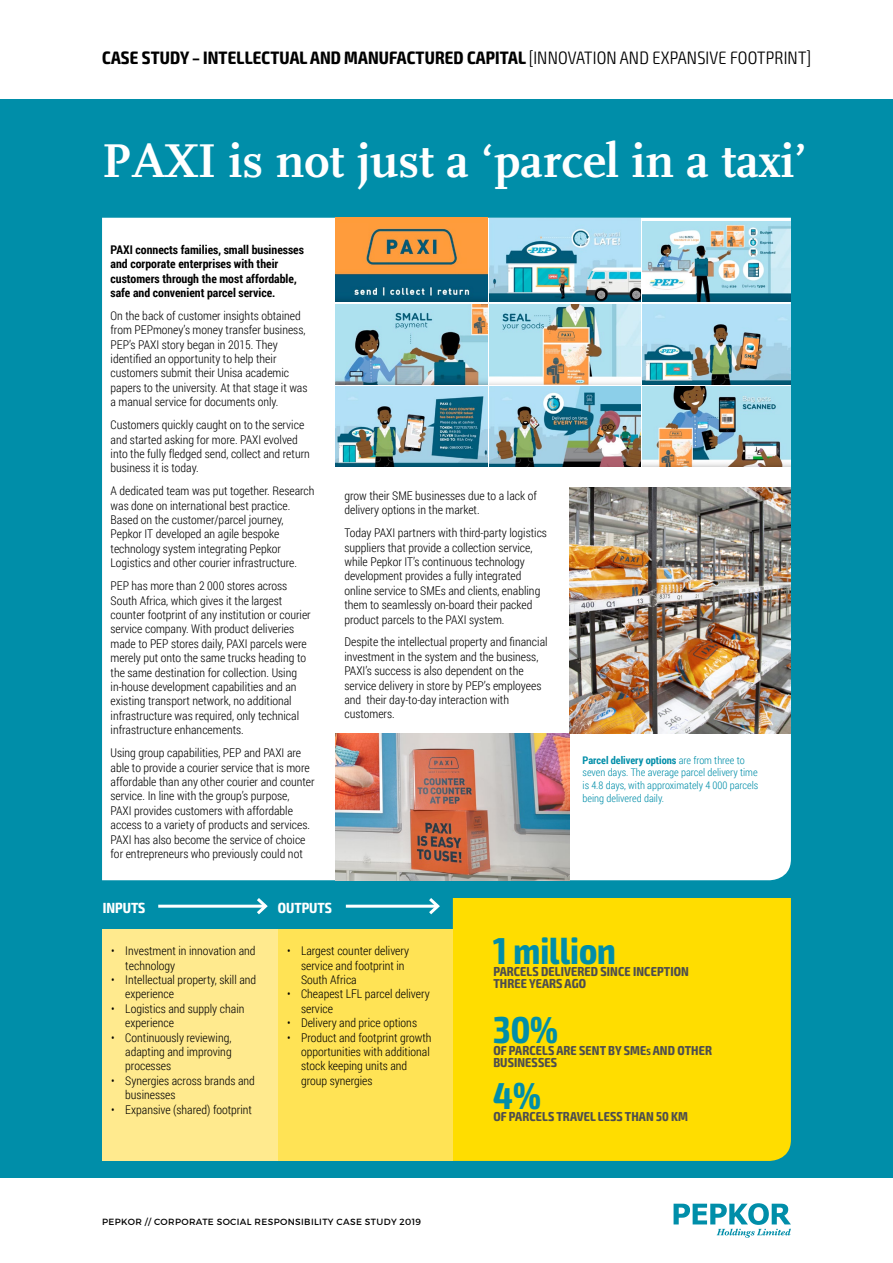
<style>
.page{position:relative;width:893px;height:1263px;background:#fff}
.page>*{position:absolute;margin:0;border:0;box-sizing:border-box;transform-origin:0 0}
.t1{font:700 49.5px "AD Scala";color:#fff}
.t2{font:700 condensed 37.5px "Exo 2";color:#008ea9}
.t3{font:700 condensed 18px "Exo 2";letter-spacing:.01em;color:#000}
.t4{font:700 condensed 14.7px "Exo 2";color:#fff}
.t5{font:700 condensed 12.9px/12.1px "Exo 2";letter-spacing:.01em;color:#4d4d4f}
.t6{font:300 12px/14.4px "Roboto Condensed";color:#000}
.t7{font:700 12px/14.4px "Roboto Condensed";color:#000}
.t8{font:300 10.5px/12.6px "Roboto Condensed";color:#008ea9}
.t9{font:9px "Montserrat";letter-spacing:.04em;color:#000}
.s1{font-weight:300}
.s2{font-weight:700}
.s3{font-size:9px}
</style>
<div class="page">
<div style="left:0;top:100px;width:893px;height:1078px;background:#008ea9"></div>
<svg style="left:674px;top:1203px;width:117px;height:35px"></svg>
<div style="left:453px;top:898px;width:338px;height:263px;background:#fd0"></div>
<div style="left:102px;top:930px;width:191px;height:231px;background:#ffea8e"></div>
<div style="left:279px;top:930px;width:174px;height:231px;background:#ffe355"></div>
<hr style="left:158px;top:905px;width:108px;height:3px;background:#fff">
<svg style="left:254px;top:898px;width:14px;height:17px"></svg>
<hr style="left:346px;top:905px;width:92px;height:3px;background:#fff">
<svg style="left:426px;top:898px;width:14px;height:17px"></svg>
<div style="left:102px;top:218px;width:689px;height:662px;background:#fff"></div>
<img style="left:489px;top:219px;width:151px;height:83px">
<img style="left:642px;top:221px;width:149px;height:81px">
<img style="left:336px;top:304px;width:151px;height:81px">
<img style="left:489px;top:304px;width:151px;height:81px">
<img style="left:642px;top:304px;width:149px;height:163px">
<img style="left:336px;top:387px;width:151px;height:80px">
<img style="left:489px;top:387px;width:151px;height:80px">
<img style="left:336px;top:218px;width:151px;height:84px">
<img style="left:336px;top:734px;width:234px;height:146px">
<img style="left:570px;top:487px;width:221px;height:247px">
<h3 class="t3" style="left:102px;top:47px;width:711px">CASE STUDY – INTELLECTUAL AND MANUFACTURED CAPITAL <span class="s1">[INNOVATION AND EXPANSIVE FOOTPRINT]</span></h3>
<h1 class="t1" style="left:102px;top:133px;width:706px">Paxi is not just a ‘parcel in a taxi’</h1>
<p class="t7" style="left:111px;top:242px;width:195px">PAXI connects families, small businesses and corporate enterprises with their customers through the most affordable, safe and convenient parcel service.</p>
<p class="t6" style="left:111px;top:308px;width:198px">On the back of customer insights obtained from PEPmoney’s money transfer business, PEP’s PAXI story began in 2015. They identified an opportunity to help their customers submit their Unisa academic papers to the university. At that stage it was a manual service for documents only.</p>
<p class="t6" style="left:111px;top:417px;width:201px">Customers quickly caught on to the service and started asking for more. PAXI evolved into the fully fledged send, collect and return business it is today.</p>
<p class="t6" style="left:111px;top:483px;width:206px">A dedicated team was put together. Research was done on international best practice.<br>Based on the customer/parcel journey, Pepkor IT developed an agile bespoke technology system integrating Pepkor Logistics and other courier infrastructure.</p>
<p class="t6" style="left:111px;top:578px;width:202px">PEP has more than 2 000 stores across South Africa, which gives it the largest counter footprint of any institution or courier service company. With product deliveries made to PEP stores daily, PAXI parcels were merely put onto the same trucks heading to the same destination for collection. Using in-house development capabilities and an existing transport network, no additional infrastructure was required, only technical infrastructure enhancements.</p>
<p class="t6" style="left:111px;top:745px;width:206px">Using group capabilities, PEP and PAXI are able to provide a courier service that is more affordable than any other courier and counter service. In line with the group’s purpose,<br>PAXI provides customers with affordable access to a variety of products and services.<br>PAXI has also become the service of choice for entrepreneurs who previously could not</p>
<p class="t6" style="left:344px;top:488px;width:194px">grow their SME businesses due to a lack of delivery options in the market.</p>
<p class="t6" style="left:344px;top:525px;width:204px">Today PAXI partners with third-party logistics suppliers that provide a collection service, while Pepkor IT’s continuous technology development provides a fully integrated online service to SMEs and clients, enabling them to seamlessly on-board their packed product parcels to the PAXI system.</p>
<p class="t6" style="left:344px;top:634px;width:205px">Despite the intellectual property and financial investment in the system and the business, PAXI’s success is also dependent on the service delivery in store by PEP’s employees and their day-to-day interaction with customers.</p>
<p class="t4" style="left:103px;top:899px;width:44px">INPUTS</p>
<p class="t4" style="left:278px;top:899px;width:56px">OUTPUTS</p>
<p class="t8" style="left:583px;top:753px;width:177px"><span class="s2">Parcel delivery options</span> are from three to seven days. The average parcel delivery time is 4.8 days, with approximately 4 000 parcels being delivered daily.</p>
<p class="t6" style="left:125px;top:943px;width:132px;text-indent:-14px">• Investment in innovation and technology</p>
<p class="t6" style="left:125px;top:972px;width:132px;text-indent:-14px">• Intellectual property, skill and experience</p>
<p class="t6" style="left:125px;top:1001px;width:121px;text-indent:-14px">• Logistics and supply chain experience</p>
<p class="t6" style="left:125px;top:1030px;width:108px;text-align:justify;text-indent:-14px">• Continuously reviewing, adapting and improving processes</p>
<p class="t6" style="left:125px;top:1073px;width:131px;text-indent:-14px">• Synergies across brands and businesses</p>
<p class="t6" style="left:111px;top:1102px;width:142px">• Expansive (shared) footprint</p>
<p class="t6" style="left:301px;top:943px;width:110px;text-indent:-14px">• Largest counter delivery service and footprint in<br>South Africa</p>
<p class="t6" style="left:301px;top:986px;width:130px;text-indent:-14px">• Cheapest LFL parcel delivery service</p>
<p class="t6" style="left:287px;top:1015px;width:132px">• Delivery and price options</p>
<p class="t6" style="left:301px;top:1030px;width:132px;text-indent:-14px">• Product and footprint growth opportunities with additional stock keeping units and group synergies</p>
<p class="t9" style="left:102px;top:1216px;width:320px">PEPKOR // CORPORATE SOCIAL RESPONSIBILITY CASE STUDY 2019</p>
<h2 class="t2" style="left:493px;top:928px;width:124px">1 MILLION</h2>
<p class="t5" style="left:493px;top:966px;width:197px">PARCELS DELIVERED SINCE INCEPTION<br>THREE YEARS AGO</p>
<h2 class="t2" style="left:493px;top:1007px;width:66px">30%</h2>
<p class="t5" style="left:493px;top:1044px;width:220px">OF PARCELS ARE SENT BY SME<span class="s3">S</span> AND OTHER<br>BUSINESSES</p>
<h2 class="t2" style="left:493px;top:1073px;width:49px">4%</h2>
<p class="t5" style="left:493px;top:1111px;width:196px">OF PARCELS TRAVEL LESS THAN 50 KM</p>
</div>
